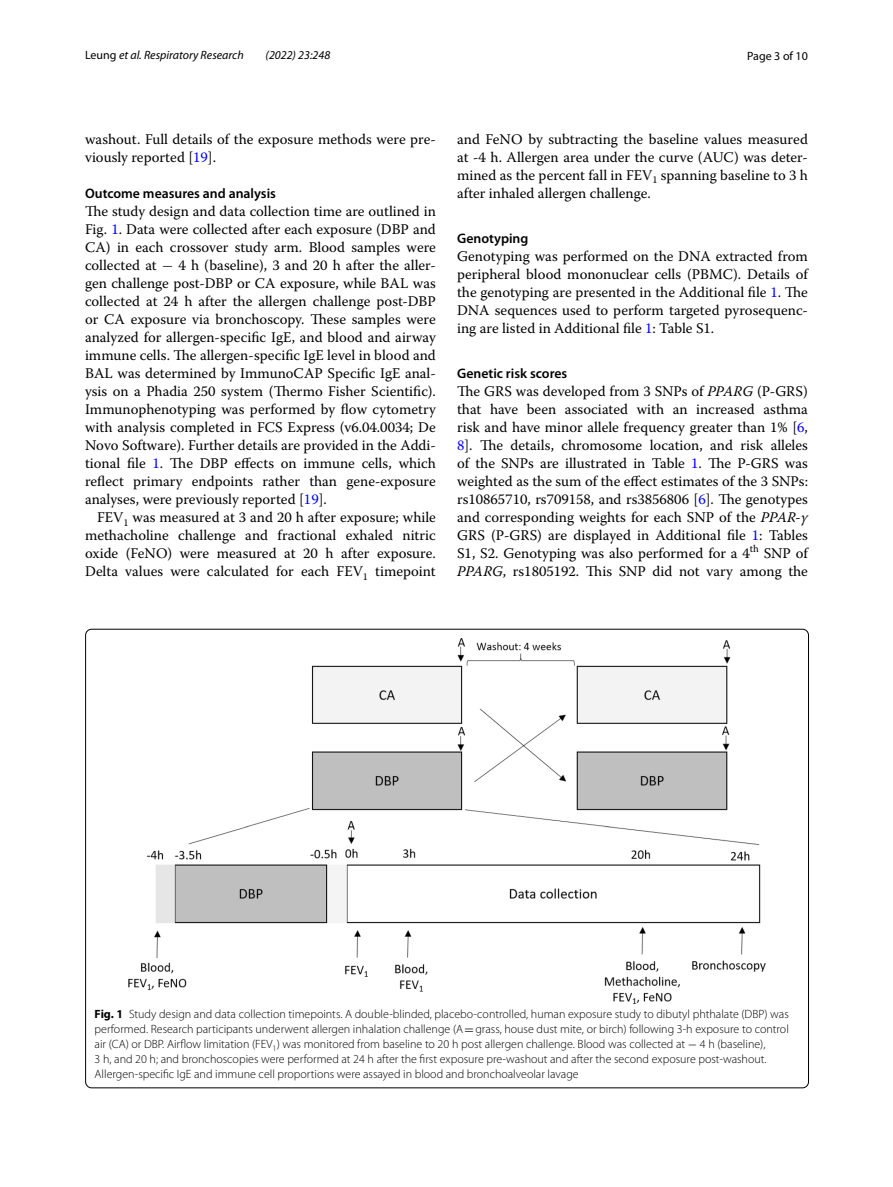
<style>
.page{position:relative;width:893px;height:1187px;background:#fff}
.page>*{position:absolute;margin:0;border:0;box-sizing:border-box;transform-origin:0 0}
.t1{font:14.7px/18px "Warnock Pro";color:#000;text-align:justify}
.t2{font:600 13.8px "Myriad Pro";color:#000}
.t3{font:300 12px/15px "Myriad Pro";color:#000}
.t4{font:italic 12px "Myriad Pro";color:#000}
.t5{font:12px "Myriad Pro";color:#000}
.s1{font-style:normal}
.s2{color:#00f}
.s3{font-family:"MTSY"}
.s4{font-style:italic}
.s5{font-weight:700}
.s6{font-family:"MTSY";font-weight:400}
</style>
<div class="page">
<img style="left:128px;top:638px;width:638px;height:365px">
<p class="t4" style="left:85px;top:48px;width:160px"><span class="s1">Leung</span> et al. Respiratory Research</p>
<p class="t4" style="left:266px;top:48px;width:66px">(2022) 23:248</p>
<p class="t5" style="left:747px;top:48px;width:62px">Page 3 of 10</p>
<p class="t1" style="left:85px;top:130px;width:352px">washout. Full details of the exposure methods were pre&shy;viously reported [<span class="s2">19</span>].</p>
<p class="t2" style="left:85px;top:184px;width:192px">Outcome measures and analysis</p>
<p class="t1" style="left:85px;top:202px;width:352px">The study design and data collection time are outlined in Fig. <span class="s2">1</span>. Data were collected after each exposure (DBP and CA) in each crossover study arm. Blood samples were collected at <span class="s3">−</span> 4 h (baseline), 3 and 20 h after the aller&shy;gen challenge post-DBP or CA exposure, while BAL was collected at 24 h after the allergen challenge post-DBP or CA exposure via bronchoscopy. These samples were analyzed for allergen-specific IgE, and blood and airway immune cells. The allergen-specific IgE level in blood and BAL was determined by ImmunoCAP Specific IgE anal&shy;ysis on a Phadia 250 system (Thermo Fisher Scientific).<br>Immunophenotyping was performed by flow cytometry with analysis completed in FCS Express (v6.04.0034; De Novo Software). Further details are provided in the Addi&shy;tional file <span class="s2">1</span>. The DBP effects on immune cells, which reflect primary endpoints rather than gene-exposure analyses, were previously reported [<span class="s2">19</span>].</p>
<p class="t1" style="left:85px;top:508px;width:352px;text-indent:12px">FEV<sub>1</sub> was measured at 3 and 20 h after exposure; while methacholine challenge and fractional exhaled nitric oxide (FeNO) were measured at 20 h after exposure.<br>Delta values were calculated for each FEV<sub>1</sub> timepoint</p>
<p class="t1" style="left:457px;top:130px;width:352px">and FeNO by subtracting the baseline values measured at -4 h. Allergen area under the curve (AUC) was deter&shy;mined as the percent fall in FEV<sub>1</sub> spanning baseline to 3 h after inhaled allergen challenge.</p>
<p class="t2" style="left:457px;top:229px;width:73px">Genotyping</p>
<p class="t1" style="left:457px;top:247px;width:352px">Genotyping was performed on the DNA extracted from peripheral blood mononuclear cells (PBMC). Details of the genotyping are presented in the Additional file <span class="s2">1</span>. The DNA sequences used to perform targeted pyrosequenc&shy;ing are listed in Additional file <span class="s2">1</span>: Table S1.</p>
<p class="t2" style="left:457px;top:364px;width:112px">Genetic risk scores</p>
<p class="t1" style="left:457px;top:382px;width:352px">The GRS was developed from 3 SNPs of <span class="s4">PPARG</span> (P-GRS) that have been associated with an increased asthma risk and have minor allele frequency greater than 1% [<span class="s2">6</span>, <span class="s2">8</span>]. The details, chromosome location, and risk alleles of the SNPs are illustrated in Table <span class="s2">1</span>. The P-GRS was weighted as the sum of the effect estimates of the 3 SNPs: rs10865710, rs709158, and rs3856806 [<span class="s2">6</span>]. The genotypes and corresponding weights for each SNP of the <span class="s4">PPAR-γ </span>GRS (P-GRS) are displayed in Additional file <span class="s2">1</span>: Tables S1, S2. Genotyping was also performed for a 4<sup>th</sup> SNP of <span class="s4">PPARG</span>, rs1805192. This SNP did not vary among the</p>
<p class="t3" style="left:95px;top:1007px;width:696px"><span class="s5">Fig. 1</span> Study design and data collection timepoints. A double-blinded, placebo-controlled, human exposure study to dibutyl phthalate (DBP) was performed. Research participants underwent allergen inhalation challenge (A<span class="s6">=</span>grass, house dust mite, or birch) following 3-h exposure to control air (CA) or DBP. Airflow limitation (FEV<sub>1</sub>) was monitored from baseline to 20 h post allergen challenge. Blood was collected at <span class="s6">−</span> 4 h (baseline),<br>3 h, and 20 h; and bronchoscopies were performed at 24 h after the first exposure pre-washout and after the second exposure post-washout.<br>Allergen-specific IgE and immune cell proportions were assayed in blood and bronchoalveolar lavage</p>
</div>
